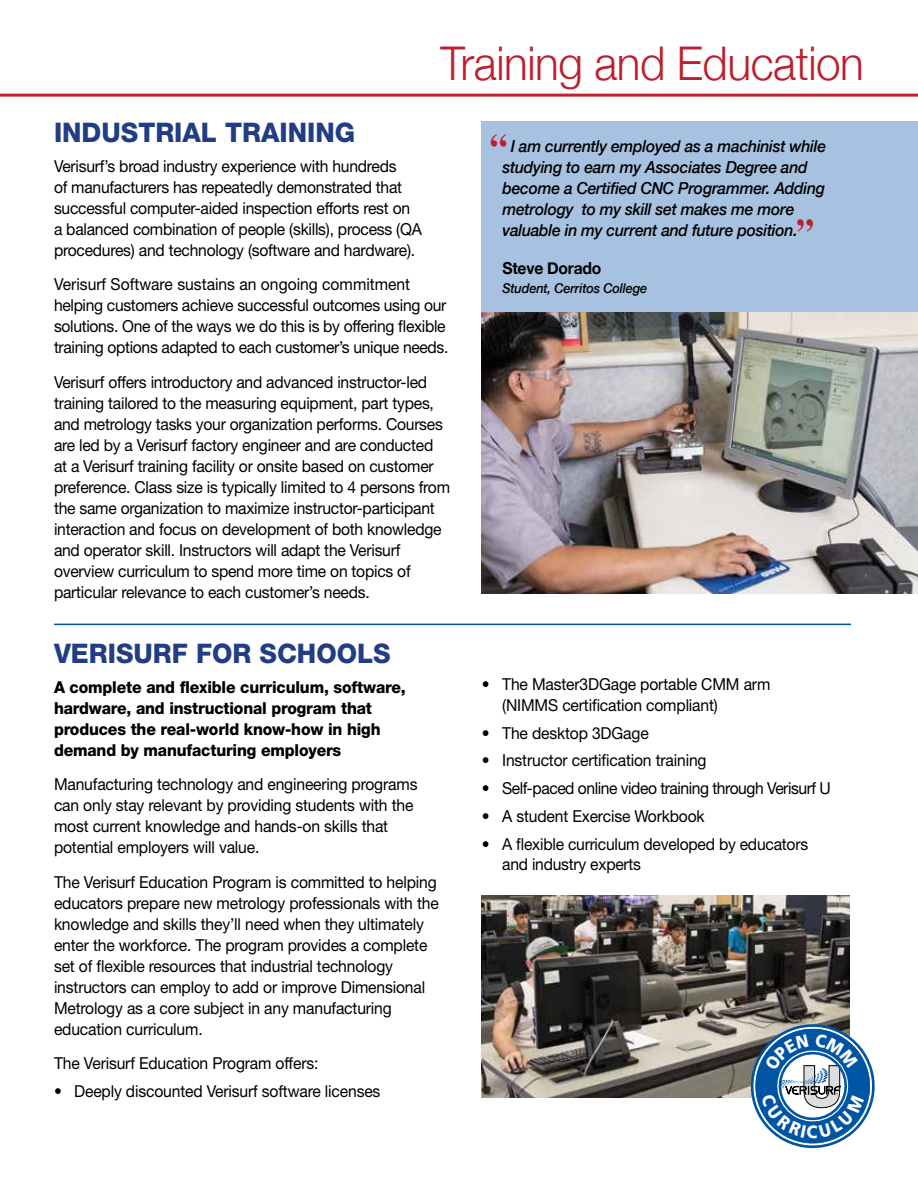
<style>
.page{position:relative;width:918px;height:1188px;background:#fff}
.page>*{position:absolute;margin:0;border:0;box-sizing:border-box;transform-origin:0 0}
.t1{font:700 54.3px "Futura";color:#dcddde}
.t2{font:300 46.5px "Helvetica Neue";letter-spacing:-.01em;color:#be1e2d;scale:.95 1}
.t3{font:700 36px "Times";color:#be1e2d;scale:.95 1}
.t4{font:800 27px "Helvetica Neue";color:#223d86}
.t5{font:16.5px/21px "Helvetica Neue";letter-spacing:-.015em;color:#000;scale:.95 1}
.t6{font:italic 500 16.5px/21px "Helvetica Neue";letter-spacing:-.015em;color:#000;scale:.95 1}
.t7{font:800 16.5px/21px "Helvetica Neue";letter-spacing:-.01em;color:#000;scale:.95 1}
.t8{font:700 16.5px "Helvetica Neue";letter-spacing:-.015em;color:#000;scale:.95 1}
.t9{font:italic 500 13.5px "Helvetica Neue";letter-spacing:-.015em;color:#000;scale:.95 1}
</style>
<div class="page">
<img style="left:482px;top:895px;width:367px;height:202px">
<hr style="left:54px;top:624px;width:797px;height:1px;background:#0056a3">
<hr style="left:0;top:94px;width:918px;height:3px;background:#be1e2d">
<div style="left:482px;top:121px;width:436px;height:359px;background:#a7c1e0"></div>
<img style="left:482px;top:313px;width:436px;height:281px">
<svg style="left:747px;top:1015px;width:128px;height:134px"></svg>
<h2 class="t2" style="left:440px;top:25px;width:447px">Training and Education</h2>
<h3 class="t4" style="left:54px;top:116px;width:303px">INDUSTRIAL TRAINING</h3>
<p class="t5" style="left:54px;top:155px;width:389px">Verisurf’s broad industry experience with hundreds<br>of manufacturers has repeatedly demonstrated that successful computer-aided inspection efforts rest on a balanced combination of people (skills), process (QA procedures) and technology (software and hardware).</p>
<p class="t5" style="left:54px;top:274px;width:417px">Verisurf Software sustains an ongoing commitment helping customers achieve successful outcomes using our solutions. One of the ways we do this is by offering flexible training options adapted to each customer’s unique needs.</p>
<p class="t5" style="left:54px;top:371px;width:418px">Verisurf offers introductory and advanced instructor-led training tailored to the measuring equipment, part types, and metrology tasks your organization performs. Courses are led by a Verisurf factory engineer and are conducted at a Verisurf training facility or onsite based on customer preference. Class size is typically limited to 4 persons from the same organization to maximize instructor-participant interaction and focus on development of both knowledge and operator skill. Instructors will adapt the Verisurf overview curriculum to spend more time on topics of particular relevance to each customer’s needs.</p>
<h3 class="t4" style="left:54px;top:637px;width:338px">VERISURF FOR SCHOOLS</h3>
<p class="t7" style="left:54px;top:676px;width:372px">A complete and flexible curriculum, software, hardware, and instructional program that produces the real-world know-how in high demand by manufacturing employers</p>
<p class="t5" style="left:54px;top:774px;width:384px">Manufacturing technology and engineering programs can only stay relevant by providing students with the most current knowledge and hands-on skills that potential employers will value.</p>
<p class="t5" style="left:54px;top:871px;width:407px">The Verisurf Education Program is committed to helping educators prepare new metrology professionals with the knowledge and skills they’ll need when they ultimately enter the workforce. The program provides a complete set of flexible resources that industrial technology instructors can employ to add or improve Dimensional Metrology as a core subject in any manufacturing education curriculum.</p>
<p class="t5" style="left:54px;top:1053px;width:280px">The Verisurf Education Program offers:</p>
<p class="t5" style="left:54px;top:1080px;width:345px">• Deeply discounted Verisurf software licenses</p>
<h3 class="t3" style="left:490px;top:112px;width:19px">“</h3>
<p class="t6" style="left:502px;top:135px;width:342px;text-indent:8px">I am currently employed as a machinist while studying to earn my Associates Degree and become a Certified CNC Programmer. Adding metrology to my skill set makes me more valuable in my current and future position.</p>
<p class="t8" style="left:502px;top:255px;width:106px">Steve Dorado</p>
<p class="t9" style="left:502px;top:277px;width:154px">Student, Cerritos College</p>
<h3 class="t3" style="left:796px;top:198px;width:20px">”</h3>
<p class="t5" style="left:502px;top:673px;width:284px;text-indent:-20px">• The Master3DGage portable CMM arm (NIMMS certification compliant)</p>
<p class="t5" style="left:482px;top:722px;width:177px">• The desktop 3DGage</p>
<p class="t5" style="left:482px;top:750px;width:238px">• Instructor certification training</p>
<p class="t5" style="left:482px;top:777px;width:369px">• Self-paced online video training through Verisurf U</p>
<p class="t5" style="left:482px;top:805px;width:236px">• A student Exercise Workbook</p>
<p class="t5" style="left:502px;top:833px;width:324px;text-indent:-20px">• A flexible curriculum developed by educators and industry experts</p>
<h1 class="t1" style="left:801px;top:1049px;width:44px">U</h1>
</div>
